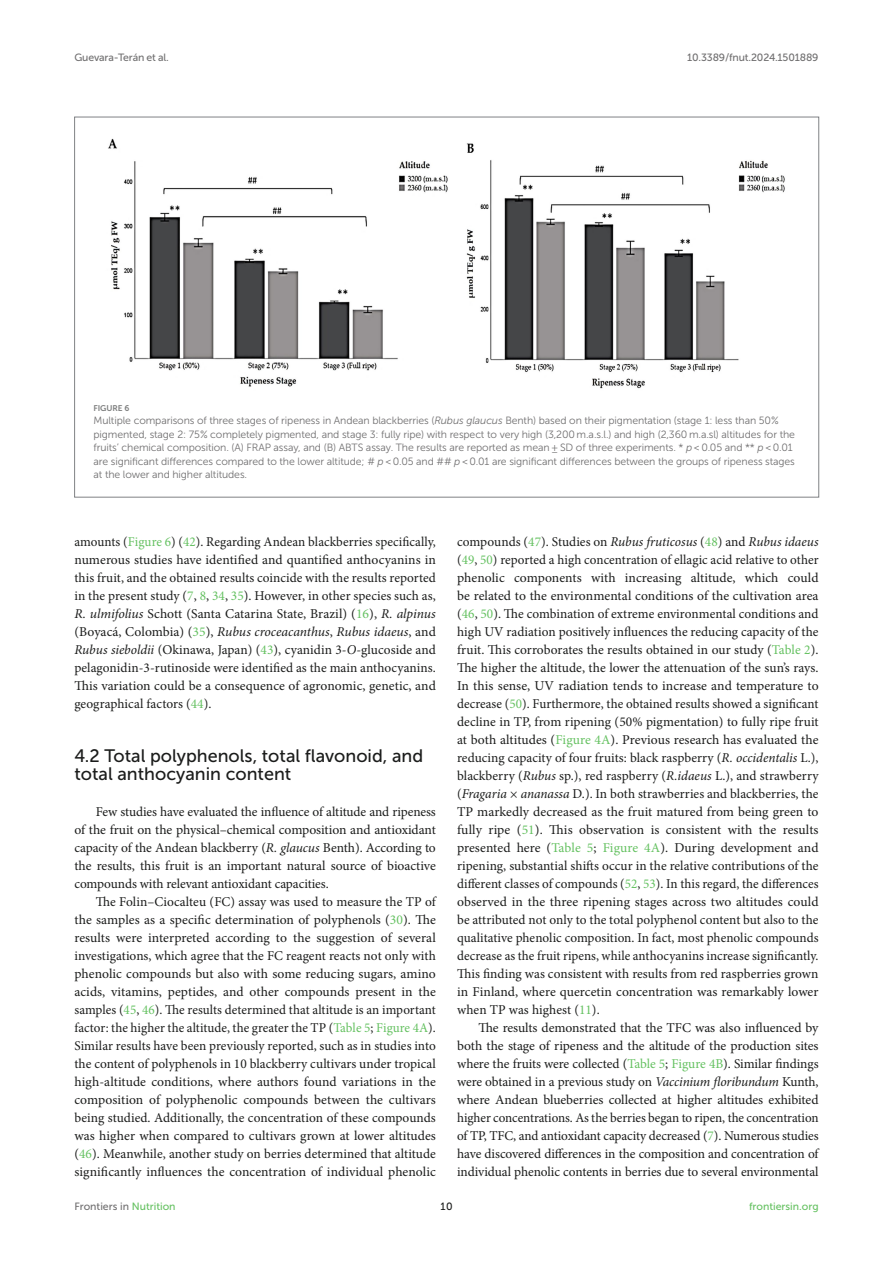
<style>
.page{position:relative;width:893px;height:1263px;background:#fff}
.page>*{position:absolute;margin:0;border:0;box-sizing:border-box;transform-origin:0 0}
.HEAD_2{font:18px/18px "Museo Sans 500";color:#1b1c1b}
.TEXT{font:13.5px/18px "Minion Pro";color:#1b1c1b;text-align:justify}
.TEXT_FLUSH{font:13.5px/18px "Minion Pro";letter-spacing:-.005em;color:#1b1c1b;text-align:justify}
.FIG_LEG{font:10.5px/13.5px "Museo Sans 300";letter-spacing:-.01em;color:#706f70}
.t1{font:10.5px "Museo Sans 500";letter-spacing:-.015em;color:#706f70}
.t2{font:10.5px "Museo Sans 500";color:#65c161}
.t3{font:10.5px "Museo Sans 500";color:#1b1c1b}
.FIG_HD{font:8.25px "Museo Sans 700";letter-spacing:-.01em;color:#7e7f7f}
.s1{font-style:italic}
.s2{color:#65c161}
</style>
<div class="page">
<img style="left:108px;top:138px;width:677px;height:251px">
<p class="t1" style="left:74px;top:51px;width:96px">Guevara-Terán et al.</p>
<p class="t1" style="left:687px;top:51px;width:133px">10.3389/fnut.2024.1501889</p>
<p class="FIG_HD" style="left:94px;top:403px;width:37px">FIGURE 6</p>
<p class="FIG_LEG" style="left:94px;top:414px;width:703px">Multiple comparisons of three stages of ripeness in Andean blackberries (<span class="s1">Rubus glaucus</span> Benth) based on their pigmentation (stage 1: less than 50% pigmented, stage 2: 75% completely pigmented, and stage 3: fully ripe) with respect to very high (3,200 m.a.s.l.) and high (2,360 m.a.sl) altitudes for the fruits’ chemical composition. (A) FRAP assay, and (B) ABTS assay. The results are reported as mean ± SD of three experiments. * <span class="s1">p</span> &lt; 0.05 and ** <span class="s1">p</span> &lt; 0.01 are significant differences compared to the lower altitude; # <span class="s1">p</span> &lt; 0.05 and ## <span class="s1">p</span> &lt; 0.01 are significant differences between the groups of ripeness stages at the lower and higher altitudes.</p>
<p class="TEXT" style="left:74px;top:533px;width:363px">amounts (<span class="s2">Figure 6</span>) (<span class="s2">42</span>). Regarding Andean blackberries specifically, numerous studies have identified and quantified anthocyanins in this fruit, and the obtained results coincide with the results reported in the present study (<span class="s2">7</span>, <span class="s2">8</span>, <span class="s2">34</span>, <span class="s2">35</span>). However, in other species such as, <span class="s1">R. ulmifolius</span> Schott (Santa Catarina State, Brazil) (<span class="s2">16</span>), <span class="s1">R. alpinus </span>(Boyacá, Colombia) (<span class="s2">35</span>), <span class="s1">Rubus croceacanthus</span>, <span class="s1">Rubus idaeus</span>, and <span class="s1">Rubus sieboldii</span> (Okinawa, Japan) (<span class="s2">43</span>), cyanidin 3-<span class="s1">O</span>-glucoside and pelagonidin-3-rutinoside were identified as the main anthocyanins.<br>This variation could be a consequence of agronomic, genetic, and geographical factors (<span class="s2">44</span>).</p>
<p class="HEAD_2" style="left:74px;top:747px;width:350px">4.2 Total polyphenols, total flavonoid, and total anthocyanin content</p>
<p class="TEXT_FLUSH" style="left:74px;top:803px;width:363px;text-indent:21px">Few studies have evaluated the influence of altitude and ripeness of the fruit on the physical–chemical composition and antioxidant capacity of the Andean blackberry (<span class="s1">R. glaucus</span> Benth). According to the results, this fruit is an important natural source of bioactive compounds with relevant antioxidant capacities.</p>
<p class="TEXT" style="left:74px;top:893px;width:363px;text-indent:21px">The Folin–Ciocalteu (FC) assay was used to measure the TP of the samples as a specific determination of polyphenols (<span class="s2">30</span>). The results were interpreted according to the suggestion of several investigations, which agree that the FC reagent reacts not only with phenolic compounds but also with some reducing sugars, amino acids, vitamins, peptides, and other compounds present in the samples (<span class="s2">45</span>, <span class="s2">46</span>). The results determined that altitude is an important factor: the higher the altitude, the greater the TP (<span class="s2">Table 5</span>; <span class="s2">Figure 4A</span>).<br>Similar results have been previously reported, such as in studies into the content of polyphenols in 10 blackberry cultivars under tropical high-altitude conditions, where authors found variations in the composition of polyphenolic compounds between the cultivars being studied. Additionally, the concentration of these compounds was higher when compared to cultivars grown at lower altitudes (<span class="s2">46</span>). Meanwhile, another study on berries determined that altitude significantly influences the concentration of individual phenolic</p>
<p class="TEXT" style="left:457px;top:533px;width:363px">compounds (<span class="s2">47</span>). Studies on <span class="s1">Rubus fruticosus</span> (<span class="s2">48</span>) and <span class="s1">Rubus idaeus </span>(<span class="s2">49</span>, <span class="s2">50</span>) reported a high concentration of ellagic acid relative to other phenolic components with increasing altitude, which could be related to the environmental conditions of the cultivation area (<span class="s2">46</span>, <span class="s2">50</span>). The combination of extreme environmental conditions and high UV radiation positively influences the reducing capacity of the fruit. This corroborates the results obtained in our study (<span class="s2">Table 2</span>).<br>The higher the altitude, the lower the attenuation of the sun’s rays.<br>In this sense, UV radiation tends to increase and temperature to decrease (<span class="s2">50</span>). Furthermore, the obtained results showed a significant decline in TP, from ripening (50% pigmentation) to fully ripe fruit at both altitudes (<span class="s2">Figure 4A</span>). Previous research has evaluated the reducing capacity of four fruits: black raspberry (<span class="s1">R. occidentalis</span> L.), blackberry (<span class="s1">Rubus</span> sp.), red raspberry (<span class="s1">R.idaeus</span> L.), and strawberry (<span class="s1">Fragaria × ananassa</span> D.). In both strawberries and blackberries, the TP markedly decreased as the fruit matured from being green to fully ripe (<span class="s2">51</span>). This observation is consistent with the results presented here (<span class="s2">Table 5</span>; <span class="s2">Figure 4A</span>). During development and ripening, substantial shifts occur in the relative contributions of the different classes of compounds (<span class="s2">52</span>, <span class="s2">53</span>). In this regard, the differences observed in the three ripening stages across two altitudes could be attributed not only to the total polyphenol content but also to the qualitative phenolic composition. In fact, most phenolic compounds decrease as the fruit ripens, while anthocyanins increase significantly.<br>This finding was consistent with results from red raspberries grown in Finland, where quercetin concentration was remarkably lower when TP was highest (<span class="s2">11</span>).</p>
<p class="TEXT" style="left:457px;top:1019px;width:363px;text-indent:21px">The results demonstrated that the TFC was also influenced by both the stage of ripeness and the altitude of the production sites where the fruits were collected (<span class="s2">Table 5</span>; <span class="s2">Figure 4B</span>). Similar findings were obtained in a previous study on <span class="s1">Vaccinium floribundum</span> Kunth, where Andean blueberries collected at higher altitudes exhibited higher concentrations. As the berries began to ripen, the concentration of TP, TFC, and antioxidant capacity decreased (<span class="s2">7</span>). Numerous studies have discovered differences in the composition and concentration of individual phenolic contents in berries due to several environmental</p>
<p class="t1" style="left:74px;top:1200px;width:103px">Frontiers in <span class="s2">Nutrition</span></p>
<p class="t3" style="left:440px;top:1200px;width:14px">10</p>
<p class="t2" style="left:749px;top:1200px;width:71px">frontiersin.org</p>
</div>
